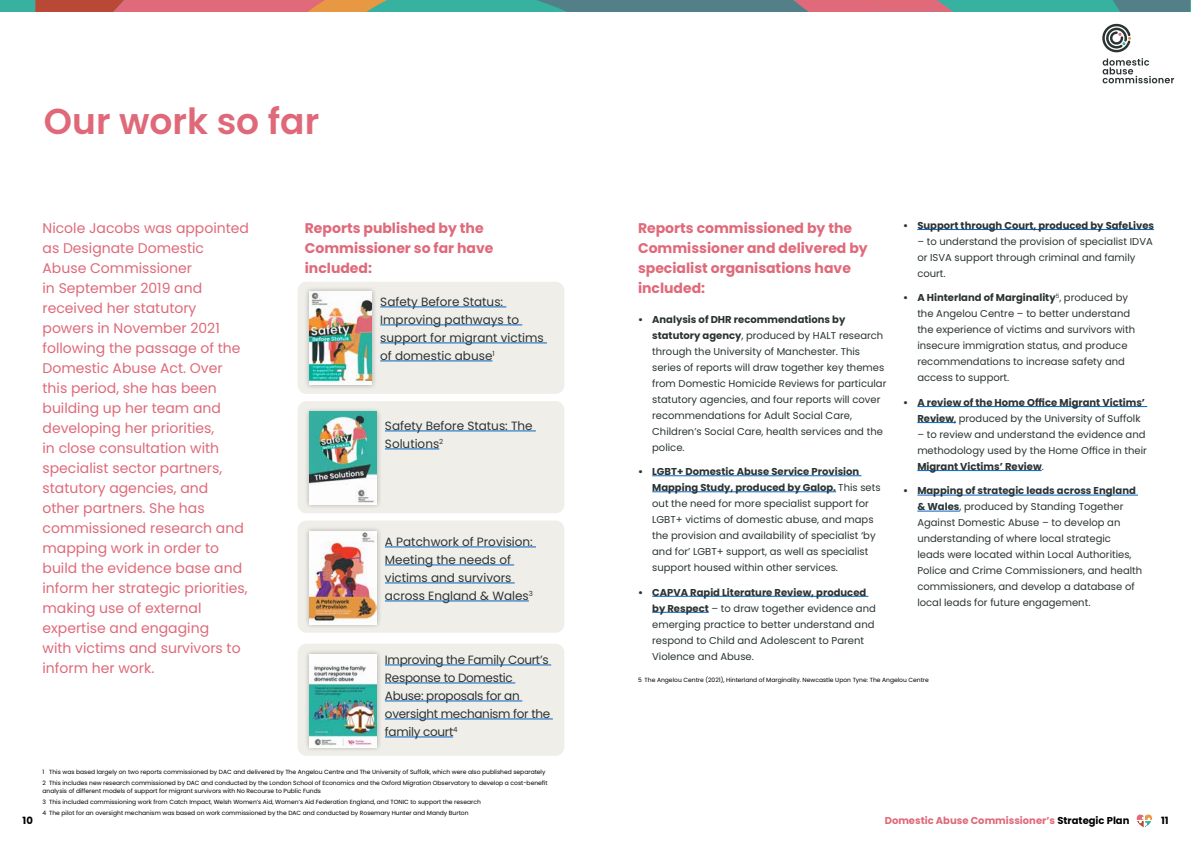
<style>
.page{position:relative;width:1191px;height:842px;background:#fff}
.page>*{position:absolute;margin:0;border:0;box-sizing:border-box;transform-origin:0 0}
.t1{font:600 36px "Poppins";color:#df6979}
.t2{font:14px/20px "Poppins";color:#df6979}
.t3{font:700 14px/20px "Poppins";color:#e0697a}
.t4{font:12px/18px "Poppins";color:#2b3333}
.t5{font:12px/18px "Poppins";letter-spacing:-.025em;color:#2b3333}
.t6{font:10px/16px "Poppins";color:#2b3333}
.t7{font:700 10px/16px "Poppins";color:#2b3333}
.t8{font:700 10px "Poppins";color:#df6979}
.t9{font:700 10px "Poppins";color:#000}
.t10{font:6px/10.8px "Poppins";color:#000}
.s1{font-weight:700}
.s2{font-weight:400}
.s3{color:#000}
</style>
<div class="page">
<svg style="left:1102px;top:23px;width:72px;height:60px"></svg>
<div style="left:0;top:0;width:1191px;height:12px;background:#39b1a1"></div>
<svg style="left:35px;top:0;width:1155px;height:12px"></svg>
<svg style="left:1136px;top:814px;width:16px;height:14px"></svg>
<div style="left:298px;top:644px;width:266px;height:112px;background:#f0eee9;border-radius:9px"></div>
<div style="left:298px;top:401px;width:266px;height:112px;background:#f0eee9;border-radius:9px"></div>
<div style="left:298px;top:521px;width:266px;height:112px;background:#f0eee9;border-radius:9px"></div>
<div style="left:298px;top:282px;width:266px;height:112px;background:#f0eee9;border-radius:9px"></div>
<hr style="left:380px;top:307px;width:126px;height:1px;background:#0563c1">
<hr style="left:380px;top:325px;width:142px;height:1px;background:#0563c1">
<hr style="left:380px;top:343px;width:167px;height:1px;background:#0563c1">
<hr style="left:380px;top:361px;width:112px;height:1px;background:#0563c1">
<hr style="left:385px;top:431px;width:151px;height:1px;background:#0563c1">
<hr style="left:385px;top:449px;width:54px;height:1px;background:#0563c1">
<hr style="left:385px;top:547px;width:151px;height:1px;background:#0563c1">
<hr style="left:385px;top:565px;width:129px;height:1px;background:#0563c1">
<hr style="left:385px;top:583px;width:130px;height:1px;background:#0563c1">
<hr style="left:385px;top:601px;width:144px;height:1px;background:#0563c1">
<hr style="left:385px;top:665px;width:166px;height:1px;background:#0563c1">
<hr style="left:385px;top:683px;width:130px;height:1px;background:#0563c1">
<hr style="left:385px;top:701px;width:137px;height:1px;background:#0563c1">
<hr style="left:385px;top:719px;width:168px;height:1px;background:#0563c1">
<hr style="left:385px;top:737px;width:68px;height:1px;background:#0563c1">
<hr style="left:652px;top:475px;width:209px;height:1px;background:#0563c1">
<hr style="left:652px;top:491px;width:184px;height:1px;background:#0563c1">
<hr style="left:652px;top:596px;width:216px;height:1px;background:#0563c1">
<hr style="left:652px;top:612px;width:57px;height:1px;background:#0563c1">
<hr style="left:917px;top:229px;width:237px;height:1px;background:#0563c1">
<hr style="left:917px;top:406px;width:230px;height:1px;background:#0563c1">
<hr style="left:917px;top:422px;width:39px;height:1px;background:#0563c1">
<hr style="left:917px;top:470px;width:124px;height:1px;background:#0563c1">
<hr style="left:917px;top:495px;width:221px;height:1px;background:#0563c1">
<hr style="left:917px;top:511px;width:42px;height:1px;background:#0563c1">
<div style="left:304px;top:287px;width:73px;height:103px;background:#000;opacity:.29"></div>
<img style="left:309px;top:292px;width:63px;height:93px">
<div style="left:304px;top:407px;width:77px;height:103px;background:#000;opacity:.29"></div>
<img style="left:309px;top:412px;width:67px;height:93px">
<div style="left:304px;top:526px;width:77px;height:103px;background:#000;opacity:.29"></div>
<img style="left:309px;top:531px;width:67px;height:93px">
<div style="left:304px;top:649px;width:77px;height:104px;background:#000;opacity:.29"></div>
<img style="left:309px;top:654px;width:67px;height:93px">
<h1 class="t1" style="left:44px;top:101px;width:277px">Our work so far</h1>
<p class="t2" style="left:43px;top:218px;width:208px">Nicole Jacobs was appointed as Designate Domestic<br>Abuse Commissioner<br>in September 2019 and received her statutory powers in November 2021 following the passage of the<br>Domestic Abuse Act. Over this period, she has been building up her team and developing her priorities,<br>in close consultation with specialist sector partners, statutory agencies, and<br>other partners. She has commissioned research and mapping work in order to build the evidence base and inform her strategic priorities, making use of external expertise and engaging<br>with victims and survivors to inform her work.</p>
<h2 class="t3" style="left:305px;top:218px;width:190px">Reports published by the<br>Commissioner so far have included:</h2>
<p class="t4" style="left:380px;top:293px;width:165px">Safety Before Status:<br>Improving pathways to support for migrant victims of domestic abuse<sup>1</sup></p>
<p class="t4" style="left:385px;top:417px;width:149px">Safety Before Status: The<br>Solutions<sup>2</sup></p>
<p class="t4" style="left:385px;top:533px;width:149px">A Patchwork of Provision:<br>Meeting the needs of victims and survivors across England &amp; Wales<sup>3</sup></p>
<p class="t5" style="left:385px;top:651px;width:167px">Improving the Family Court’s<br>Response to Domestic<br>Abuse: proposals for an oversight mechanism for the family court<sup>4</sup></p>
<p class="t7" style="left:903px;top:217px;width:252px">• Support through Court, produced by SafeLives</p>
<p class="t6" style="left:917px;top:233px;width:237px">– to understand the provision of specialist IDVA or ISVA support through criminal and family court.</p>
<p class="t6" style="left:917px;top:290px;width:219px;text-indent:-14px"><span class="s1">• A Hinterland of Marginality</span><sup>5</sup>, produced by the Angelou Centre – to better understand the experience of victims and survivors with insecure immigration status, and produce recommendations to increase safety and access to support.</p>
<p class="t7" style="left:917px;top:394px;width:229px;text-indent:-14px">• A review of the Home Office Migrant Victims’<br>Review<span class="s2">, produced by the University of Suffolk</span></p>
<p class="t6" style="left:917px;top:426px;width:231px">– to review and understand the evidence and methodology used by the Home Office in their<br><span class="s1">Migrant Victims’ Review</span>.</p>
<p class="t6" style="left:917px;top:483px;width:226px;text-indent:-14px"><span class="s1">• Mapping of strategic leads across England &amp; Wales</span>, produced by Standing Together Against Domestic Abuse – to develop an understanding of where local strategic<br>leads were located within Local Authorities, Police and Crime Commissioners, and health commissioners, and develop a database of local leads for future engagement.</p>
<h2 class="t3" style="left:638px;top:218px;width:231px">Reports commissioned by the<br>Commissioner and delivered by specialist organisations have included:</h2>
<p class="t6" style="left:652px;top:311px;width:236px;text-indent:-14px"><span class="s1">• Analysis of DHR recommendations by statutory agency</span>, produced by HALT research through the University of Manchester. This series of reports will draw together key themes from Domestic Homicide Reviews for particular statutory agencies, and four reports will cover recommendations for Adult Social Care, Children’s Social Care, health services and the police.</p>
<p class="t6" style="left:652px;top:464px;width:230px;text-indent:-14px"><span class="s1">• LGBT+ Domestic Abuse Service Provision Mapping Study, produced by Galop.</span> This sets out the need for more specialist support for LGBT+ victims of domestic abuse, and maps the provision and availability of specialist ‘by and for’ LGBT+ support, as well as specialist support housed within other services.</p>
<p class="t6" style="left:652px;top:584px;width:225px;text-indent:-14px"><span class="s1">• CAPVA Rapid Literature Review, produced by Respect</span> – to draw together evidence and emerging practice to better understand and respond to Child and Adolescent to Parent Violence and Abuse.</p>
<p class="t10" style="left:638px;top:675px;width:292px">5 The Angelou Centre (2021), Hinterland of Marginality. Newcastle Upon Tyne: The Angelou Centre</p>
<p class="t10" style="left:43px;top:767px;width:506px">1 This was based largely on two reports commissioned by DAC and delivered by The Angelou Centre and The University of Suffolk, which were also published separately<br>2 This includes new research commissioned by DAC and conducted by the London School of Economics and the Oxford Migration Observatory to develop a cost-benefit</p>
<p class="t10" style="left:43px;top:785px;width:440px">analysis of different models of support for migrant survivors with No Recourse to Public Funds<br>3 This included commissioning work from Catch Impact, Welsh Women’s Aid, Women’s Aid Federation England, and TONIC to support the research<br>4 The pilot for an oversight mechanism was based on work commissioned by the DAC and conducted by Rosemary Hunter and Mandy Burton</p>
<p class="t9" style="left:23px;top:815px;width:12px">10</p>
<p class="t8" style="left:884px;top:815px;width:246px">Domestic Abuse Commissioner’s <span class="s3">Strategic Plan</span></p>
<p class="t9" style="left:1161px;top:815px;width:9px">11</p>
</div>
